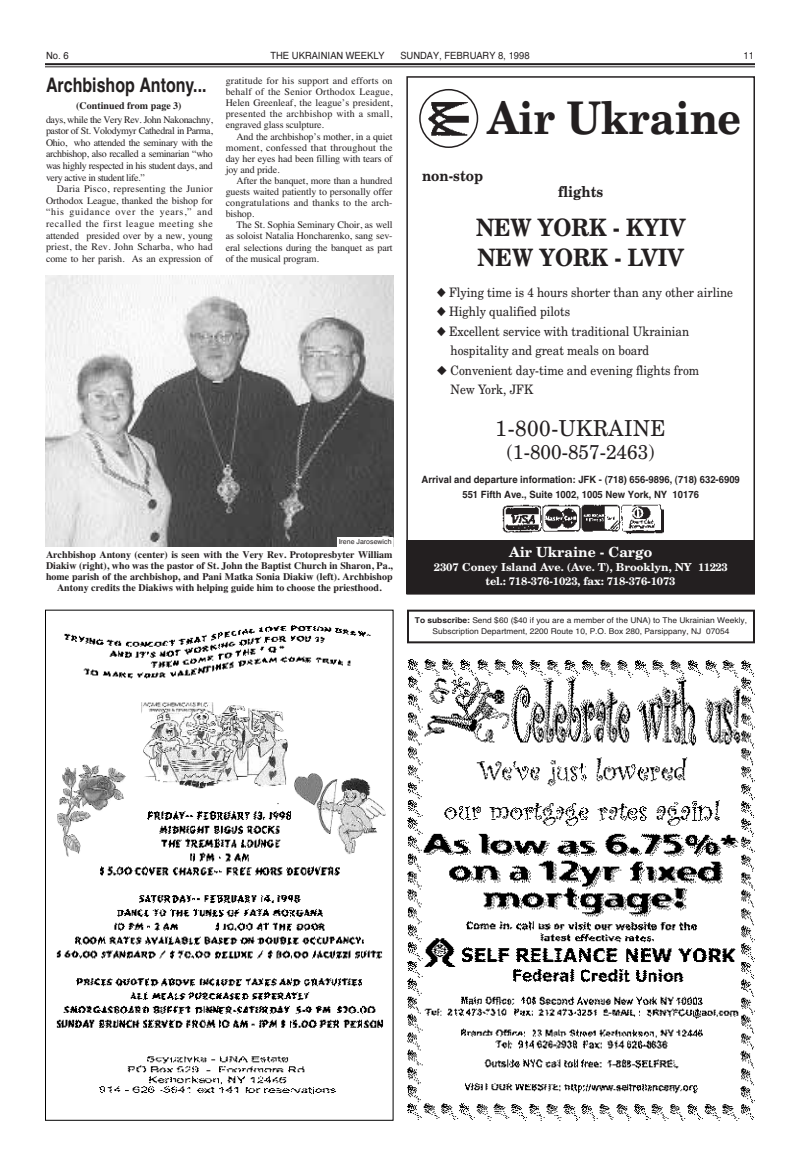
<style>
.page{position:relative;width:800px;height:1168px;background:#fff}
.page>*{position:absolute;margin:0;border:0;box-sizing:border-box;transform-origin:0 0}
.t1{font:700 45px "New Century Schlbk";color:#231f20;scale:.91 1}
.t2{font:700 24px/30.5px "New Century Schlbk";color:#231f20;scale:.9 1}
.t3{font:22px "New Century Schlbk";letter-spacing:.02em;color:#231f20;scale:.95 1}
.t4{font:700 20px "Helvetica";color:#231f20;scale:.8 1}
.t5{font:20px "New Century Schlbk";color:#231f20;scale:.95 1}
.t6{font:700 15px "New Century Schlbk";color:#231f20;scale:.9 1}
.t7{font:700 14px "New Century Schlbk";color:#fff}
.t8{font:13px "New Century Schlbk";color:#231f20;scale:.9 1}
.t9{font:700 11px/14px "New Century Schlbk";letter-spacing:-.015em;color:#fff;text-align:center}
.t10{font:10px/11.1px "Times";letter-spacing:-.01em;color:#231f20;text-align:justify}
.t11{font:700 10px/11px "Times";color:#231f20;text-align:center}
.t12{font:700 10px/15px "Helvetica";color:#231f20;text-align:center;scale:.95 1}
.t13{font:10px "Svoboda FAF";color:#231f20;scale:.95 1}
.t14{font:8px/10.7px "Helvetica";color:#231f20;text-align:center;scale:1.05 1}
.t15{font:7px "Helvetica";color:#231f20}
.s1{color:#fff}
.s2{font-weight:700}
</style>
<div class="page">
<hr style="left:45px;top:63px;width:710px;height:2px;background:#231f20">
<hr style="left:45px;top:66px;width:710px;height:1px;background:#231f20">
<img style="left:56px;top:625px;width:328px;height:468px">
<div style="left:406px;top:76px;width:349px;height:519px;border:2px solid #231f20"></div>
<svg style="left:419px;top:89px;width:59px;height:59px"></svg>
<div style="left:406px;top:540px;width:349px;height:54px;background:#231f20"></div>
<img style="left:502px;top:505px;width:161px;height:28px">
<img style="left:407px;top:659px;width:348px;height:462px">
<div style="left:407px;top:610px;width:348px;height:33px;border:2px solid #231f20"></div>
<img style="left:45px;top:275px;width:349px;height:272px">
<div style="left:337px;top:537px;width:56px;height:10px;background:#fff"></div>
<p class="t13" style="left:46px;top:50px;width:25px">No. 6</p>
<p class="t13" style="left:270px;top:50px;width:122px">THE UKRAINIAN WEEKLY</p>
<p class="t13" style="left:400px;top:50px;width:138px">SUNDAY, FEBRUARY 8, 1998</p>
<p class="t13" style="left:744px;top:50px;width:12px">11</p>
<h3 class="t4" style="left:46px;top:73px;width:202px">Archbishop Antony...</h3>
<p class="t11" style="left:76px;top:100px;width:107px">(Continued from page 3)</p>
<p class="t10" style="left:46px;top:113px;width:169px;line-height:11.6px">days, while the Very Rev. John Nakonachny, pastor of St. Volodymyr Cathedral in Parma, Ohio, who attended the seminary with the archbishop, also recalled a seminarian “who was highly respected in his student days, and very active in student life.”</p>
<p class="t10" style="left:46px;top:183px;width:168px;line-height:11.6px;text-indent:11px">Daria Pisco, representing the Junior Orthodox League, thanked the bishop for “his guidance over the years,” and recalled the first league meeting she attended presided over by a new, young priest, the Rev. John Scharba, who had come to her parish. As an expression of</p>
<p class="t10" style="left:226px;top:75px;width:168px">gratitude for his support and efforts on behalf of the Senior Orthodox League, Helen Greenleaf, the league’s president, presented the archbishop with a small, engraved glass sculpture.</p>
<p class="t10" style="left:226px;top:131px;width:168px;text-indent:11px">And the archbishop’s mother, in a quiet moment, confessed that throughout the day her eyes had been filling with tears of joy and pride.</p>
<p class="t10" style="left:226px;top:175px;width:168px;text-indent:11px">After the banquet, more than a hundred guests waited patiently to personally offer congratulations and thanks to the arch&shy;bishop.</p>
<p class="t10" style="left:226px;top:219px;width:169px;text-indent:11px">The St. Sophia Seminary Choir, as well as soloist Natalia Honcharenko, sang sev&shy;eral selections during the banquet as part of the musical program.</p>
<p class="t15" style="left:339px;top:538px;width:54px">Irene Jarosewich</p>
<p class="t11" style="left:46px;top:549px;width:348px">Archbishop Antony (center) is seen with the Very Rev. Protopresbyter William Diakiw (right), who was the pastor of St. John the Baptist Church in Sharon, Pa., home parish of the archbishop, and Pani Matka Sonia Diakiw (left). Archbishop Antony credits the Diakiws with helping guide him to choose the priesthood.</p>
<h1 class="t1" style="left:487px;top:92px;width:280px">Air Ukraine</h1>
<h3 class="t6" style="left:422px;top:167px;width:69px">non-stop</h3>
<h3 class="t6" style="left:558px;top:183px;width:51px">flights</h3>
<h2 class="t2" style="left:476px;top:212px;width:234px">NEW YORK - KYIV<br>NEW YORK - LVIV</h2>
<h3 class="t8" style="left:437px;top:285px;width:331px">◆ Flying time is 4 hours shorter than any other airline</h3>
<h3 class="t8" style="left:437px;top:304px;width:150px">◆ Highly qualified pilots</h3>
<h3 class="t8" style="left:437px;top:324px;width:282px">◆ Excellent service with traditional Ukrainian</h3>
<h3 class="t8" style="left:437px;top:343px;width:238px"><span class="s1">◆</span> hospitality and great meals on board</h3>
<h3 class="t8" style="left:437px;top:363px;width:293px">◆ Convenient day-time and evening flights from</h3>
<h3 class="t8" style="left:437px;top:382px;width:109px"><span class="s1">◆</span> New York, JFK</h3>
<h3 class="t3" style="left:496px;top:415px;width:180px">1-800-UKRAINE</h3>
<h3 class="t5" style="left:507px;top:441px;width:157px">(1-800-857-2463)</h3>
<p class="t12" style="left:422px;top:472px;width:337px">Arrival and departure information: JFK - (718) 656-9896, (718) 632-6909<br>551 Fifth Ave., Suite 1002, 1005 New York, NY 10176</p>
<h3 class="t7" style="left:509px;top:544px;width:145px">Air Ukraine - Cargo</h3>
<p class="t9" style="left:434px;top:560px;width:296px">2307 Coney Island Ave. (Ave. T), Brooklyn, NY 11223 tel.: 718-376-1023, fax: 718-376-1073</p>
<p class="t14" style="left:415px;top:615px;width:318px"><span class="s2">To subscribe:</span> Send $60 ($40 if you are a member of the UNA) to The Ukrainian Weekly,<br>Subscription Department, 2200 Route 10, P.O. Box 280, Parsippany, NJ 07054</p>
</div>
